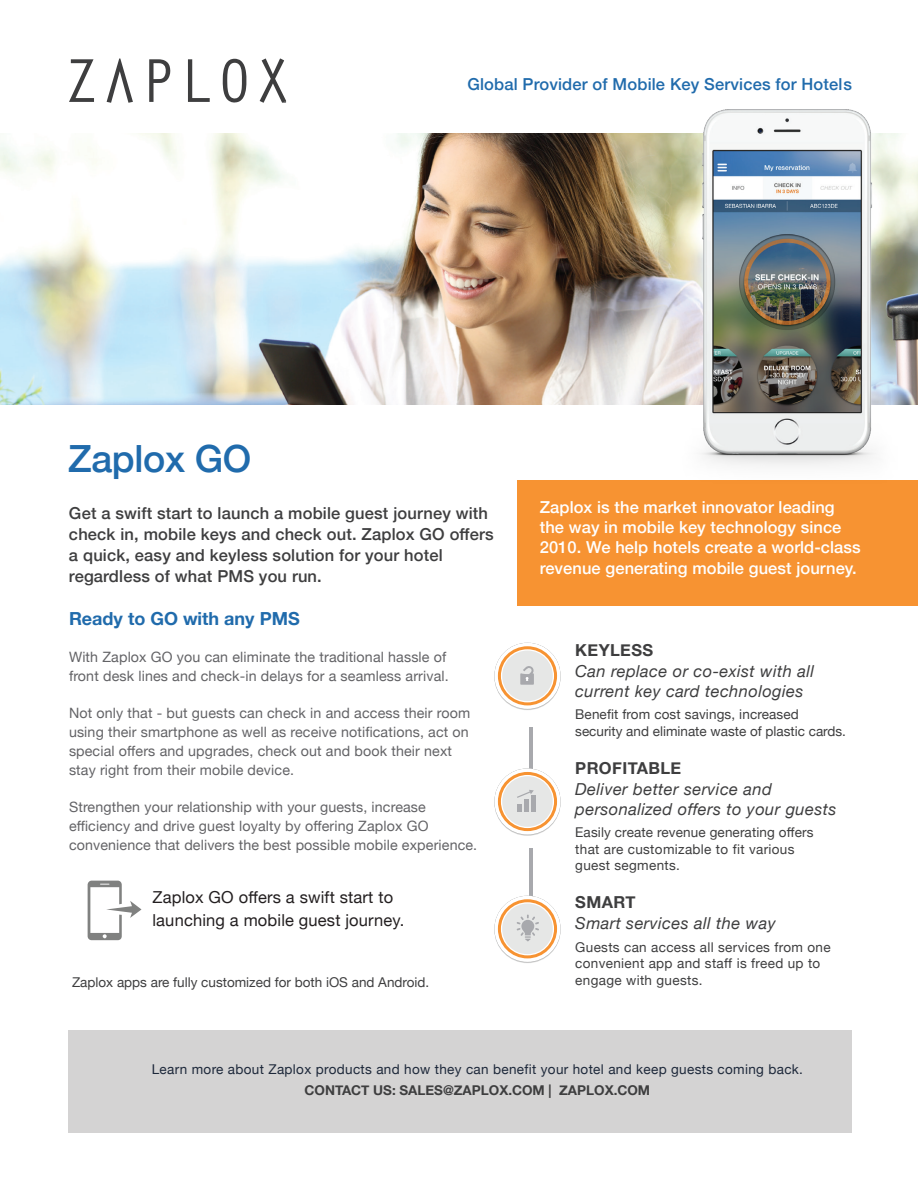
<style>
.page{position:relative;width:918px;height:1188px;background:#fff}
.page>*{position:absolute;margin:0;border:0;box-sizing:border-box;transform-origin:0 0}
.t1{font:500 37.5px "Helvetica Neue";letter-spacing:-.01em;color:#206bac}
.t2{font:700 18px "Helvetica Neue";color:#206bac}
.t3{font:500 16.5px/21px "Helvetica Neue";letter-spacing:.01em;color:#3e3e3f}
.t4{font:500 16.5px/20.2px "Helvetica Neue";letter-spacing:.005em;color:#fff}
.t5{font:italic 16.5px/19.5px "Helvetica Neue";letter-spacing:.025em;color:#3e3e3f}
.t6{font:16.5px/22.5px "Helvetica Neue";letter-spacing:.01em;color:#231f20}
.t7{font:500 16.5px "Helvetica Neue";letter-spacing:.01em;color:#206bac}
.t8{font:700 16.5px "Helvetica Neue";letter-spacing:.025em;color:#3e3e3f}
.t9{font:14.25px/18.8px "Helvetica Neue";letter-spacing:.01em;color:#636366}
.t10{font:13.5px/16.5px "Helvetica Neue";letter-spacing:.01em;color:#3e3e3f}
.t11{font:13.5px "Helvetica Neue";letter-spacing:.025em;color:#1d283a}
.t12{font:700 13.5px "Helvetica Neue";color:#3e3e3f}
</style>
<div class="page">
<hr style="left:529px;top:728px;width:4px;height:93px;background:#a8a9ad">
<hr style="left:529px;top:848px;width:4px;height:65px;background:#a8a9ad">
<svg style="left:69px;top:59px;width:25px;height:43px"></svg>
<svg style="left:107px;top:58px;width:26px;height:45px"></svg>
<svg style="left:260px;top:58px;width:26px;height:45px"></svg>
<svg style="left:188px;top:59px;width:22px;height:43px"></svg>
<svg style="left:223px;top:59px;width:23px;height:44px"></svg>
<svg style="left:149px;top:59px;width:22px;height:43px"></svg>
<img style="left:0;top:134px;width:918px;height:271px">
<div style="left:517px;top:481px;width:401px;height:125px;background:#f79332"></div>
<img style="left:681px;top:110px;width:216px;height:371px">
<svg style="left:494px;top:643px;width:67px;height:67px"></svg>
<svg style="left:88px;top:881px;width:54px;height:59px"></svg>
<svg style="left:494px;top:768px;width:67px;height:68px"></svg>
<svg style="left:494px;top:896px;width:67px;height:67px"></svg>
<div style="left:68px;top:1030px;width:783px;height:102px;background:#d4d3d3"></div>
<h1 class="t1" style="left:68px;top:429px;width:185px">Zaplox GO</h1>
<p class="t7" style="left:467px;top:71px;width:386px">Global Provider of Mobile Key Services for Hotels</p>
<p class="t3" style="left:69px;top:502px;width:426px">Get a swift start to launch a mobile guest journey with check in, mobile keys and check out. Zaplox GO offers a quick, easy and keyless solution for your hotel regardless of what PMS you run.</p>
<p class="t2" style="left:69px;top:605px;width:232px">Ready to GO with any PMS</p>
<p class="t9" style="left:69px;top:649px;width:381px">With Zaplox GO you can eliminate the traditional hassle of front desk lines and check-in delays for a seamless arrival.</p>
<p class="t9" style="left:69px;top:705px;width:403px">Not only that - but guests can check in and access their room using their smartphone as well as receive notifications, act on special offers and upgrades, check out and book their next stay right from their mobile device.</p>
<p class="t9" style="left:69px;top:799px;width:410px">Strengthen your relationship with your guests, increase efficiency and drive guest loyalty by offering Zaplox GO convenience that delivers the best possible mobile experience.</p>
<p class="t6" style="left:152px;top:887px;width:253px">Zaplox GO offers a swift start to launching a mobile guest journey.</p>
<p class="t10" style="left:72px;top:975px;width:359px">Zaplox apps are fully customized for both iOS and Android.</p>
<p class="t4" style="left:540px;top:496px;width:322px">Zaplox is the market innovator leading the way in mobile key technology since 2010. We help hotels create a world-class revenue generating mobile guest journey.</p>
<p class="t8" style="left:575px;top:637px;width:79px">KEYLESS</p>
<p class="t5" style="left:575px;top:663px;width:240px">Can replace or co-exist with all current key card technologies</p>
<p class="t10" style="left:575px;top:707px;width:272px">Benefit from cost savings, increased security and eliminate waste of plastic cards.</p>
<p class="t8" style="left:575px;top:755px;width:108px">PROFITABLE</p>
<p class="t5" style="left:575px;top:780px;width:263px">Deliver better service and personalized offers to your guests</p>
<p class="t10" style="left:575px;top:825px;width:240px">Easily create revenue generating offers that are customizable to fit various guest segments.</p>
<p class="t8" style="left:575px;top:890px;width:62px">SMART</p>
<p class="t5" style="left:575px;top:915px;width:202px">Smart services all the way</p>
<p class="t10" style="left:575px;top:940px;width:257px">Guests can access all services from one convenient app and staff is freed up to engage with guests.</p>
<p class="t11" style="left:152px;top:1059px;width:653px">Learn more about Zaplox products and how they can benefit your hotel and keep guests coming back.</p>
<p class="t12" style="left:305px;top:1079px;width:347px">CONTACT US: SALES@ZAPLOX.COM | ZAPLOX.COM</p>
</div>
